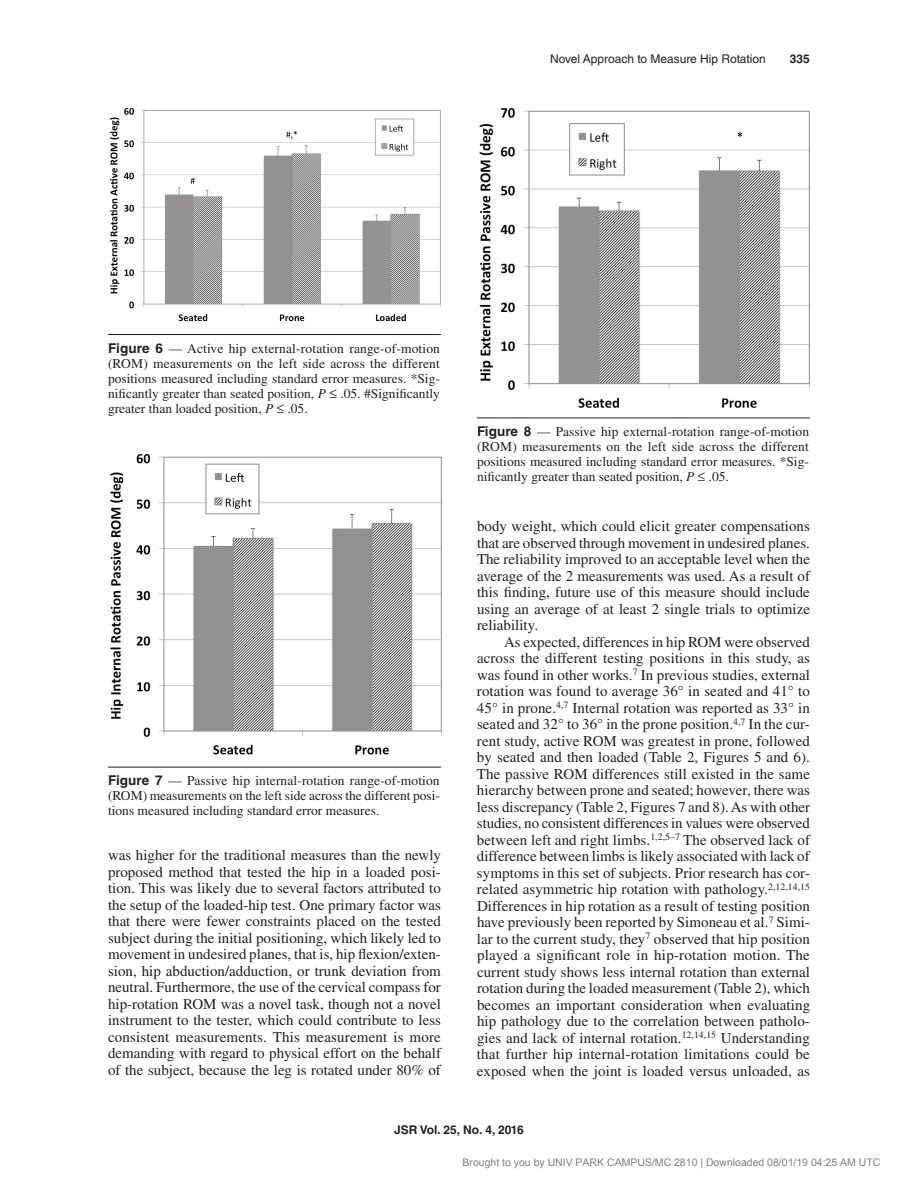
<style>
.page{position:relative;width:918px;height:1188px;background:#fff}
.page>*{position:absolute;margin:0;border:0;box-sizing:border-box;transform-origin:0 0}
.t1{font:15px/16.5px "Times LT Std";color:#231f20;text-align:justify}
.t2{font:13.5px/15px "Times LT Std";color:#231f20;text-align:justify}
.t3{font:12px "Helvetica LT Std";color:#231f20}
.t4{font:700 12px "Helvetica LT Std";color:#231f20}
.t5{font:10.5px "Arial";color:#808080}
.s1{font-family:"Helvetica LT Std";font-weight:700}
.s2{font-style:italic}
</style>
<div class="page">
<hr style="left:477px;top:418px;width:333px;height:1px;background:#231f20">
<img style="left:109px;top:108px;width:332px;height:214px">
<img style="left:110px;top:454px;width:331px;height:301px">
<img style="left:479px;top:108px;width:331px;height:299px">
<hr style="left:108px;top:334px;width:333px;height:1px;background:#231f20">
<hr style="left:108px;top:767px;width:333px;height:1px;background:#231f20">
<p class="t3" style="left:550px;top:51px;width:217px">Novel Approach to Measure Hip Rotation</p>
<p class="t4" style="left:790px;top:51px;width:22px">335</p>
<p class="t2" style="left:108px;top:341px;width:334px"><span class="s1">Figure 6</span> — Active hip external-rotation range-of-motion (ROM) measurements on the left side across the different positions measured including standard error measures. *Sig&shy;nificantly greater than seated position, <span class="s2">P</span> ≤ .05. #Significantly greater than loaded position, <span class="s2">P</span> ≤ .05.</p>
<p class="t2" style="left:108px;top:773px;width:333px"><span class="s1">Figure 7</span> — Passive hip internal-rotation range-of-motion (ROM) measurements on the left side across the different posi&shy;tions measured including standard error measures.</p>
<p class="t1" style="left:108px;top:847px;width:335px">was higher for the traditional measures than the newly proposed method that tested the hip in a loaded posi&shy;tion. This was likely due to several factors attributed to the setup of the loaded-hip test. One primary factor was that there were fewer constraints placed on the tested subject during the initial positioning, which likely led to movement in undesired planes, that is, hip flexion/exten&shy;sion, hip abduction/adduction, or trunk deviation from neutral. Furthermore, the use of the cervical compass for hip-rotation ROM was a novel task, though not a novel instrument to the tester, which could contribute to less consistent measurements. This measurement is more demanding with regard to physical effort on the behalf of the subject, because the leg is rotated under 80% of</p>
<p class="t2" style="left:477px;top:424px;width:334px"><span class="s1">Figure 8</span> — Passive hip external-rotation range-of-motion (ROM) measurements on the left side across the different positions measured including standard error measures. *Sig&shy;nificantly greater than seated position, <span class="s2">P</span> ≤ .05.</p>
<p class="t1" style="left:477px;top:518px;width:335px">body weight, which could elicit greater compensations that are observed through movement in undesired planes.<br>The reliability improved to an acceptable level when the average of the 2 measurements was used. As a result of this finding, future use of this measure should include using an average of at least 2 single trials to optimize reliability.</p>
<p class="t1" style="left:477px;top:633px;width:335px;text-indent:27px">As expected, differences in hip ROM were observed across the different testing positions in this study, as was found in other works.<sup>7</sup> In previous studies, external rotation was found to average 36° in seated and 41° to 45° in prone.<sup>4,7</sup> Internal rotation was reported as 33° in seated and 32° to 36° in the prone position.<sup>4,7</sup> In the cur&shy;rent study, active ROM was greatest in prone, followed by seated and then loaded (Table 2, Figures 5 and 6).<br>The passive ROM differences still existed in the same hierarchy between prone and seated; however, there was less discrepancy (Table 2, Figures 7 and 8). As with other studies, no consistent differences in values were observed between left and right limbs.<sup>1,2,5–7</sup> The observed lack of difference between limbs is likely associated with lack of symptoms in this set of subjects. Prior research has cor&shy;related asymmetric hip rotation with pathology.<sup>2,12,14,15<br></sup>Differences in hip rotation as a result of testing position have previously been reported by Simoneau et al.<sup>7</sup> Simi&shy;lar to the current study, they<sup>7</sup> observed that hip position played a significant role in hip-rotation motion. The current study shows less internal rotation than external rotation during the loaded measurement (Table 2), which becomes an important consideration when evaluating hip pathology due to the correlation between patholo&shy;gies and lack of internal rotation.<sup>12,14,15</sup> Understanding that further hip internal-rotation limitations could be exposed when the joint is loaded versus unloaded, as</p>
<p class="t4" style="left:394px;top:1122px;width:131px">JSR Vol. 25, No. 4, 2016</p>
<p class="t5" style="left:463px;top:1158px;width:419px">Brought to you by UNIV PARK CAMPUS/MC 2810 | Downloaded 08/01/19 04:25 AM UTC</p>
</div>
